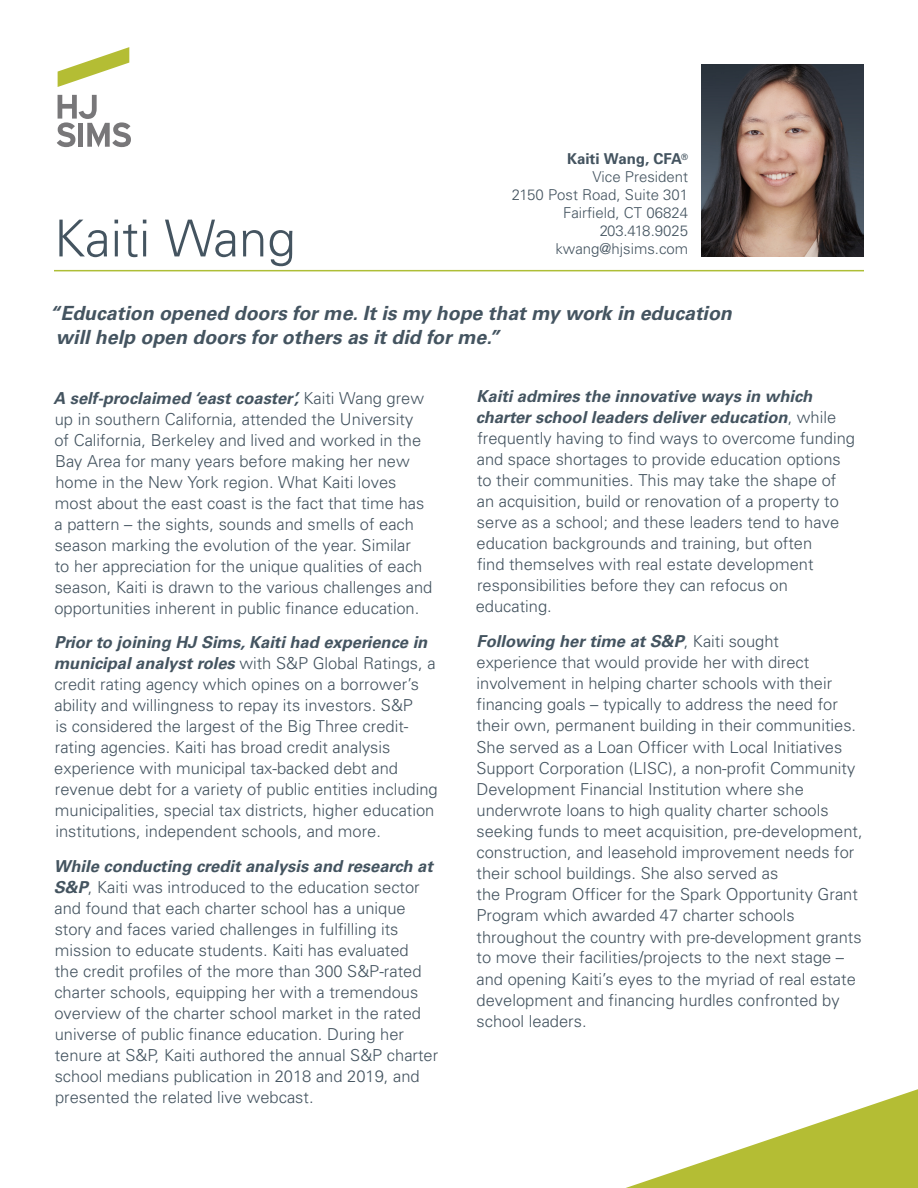
<style>
.page{position:relative;width:918px;height:1188px;background:#fff}
.page>*{position:absolute;margin:0;border:0;box-sizing:border-box;transform-origin:0 0}
.PageTitle{font:300 51px "Univers";color:#445460}
.Text{font:italic 700 19.5px/24px "Univers LT Pro 65";color:#445460}
.Text-2{font:300 16.5px/21px "Univers";color:#445460}
.Text-3{font:300 15px/18px "Univers";color:#445460;text-align:right}
.s1{font-weight:700}
.s2{font-family:"Univers LT Pro 65";font-weight:700;font-style:italic}
.s3{font-family:"Univers LT Std"}
</style>
<div class="page">
<svg style="left:58px;top:47px;width:71px;height:40px"></svg>
<svg style="left:57px;top:95px;width:74px;height:52px"></svg>
<hr style="left:54px;top:270px;width:810px;height:1px;background:#aebe36">
<svg style="left:626px;top:1089px;width:292px;height:99px"></svg>
<img style="left:701px;top:65px;width:162px;height:191px">
<p class="PageTitle" style="left:54px;top:208px;width:243px">Kaiti Wang</p>
<p class="Text-3" style="left:512px;top:150px;width:178px"><span class="s1">Kaiti Wang, CFA</span><sup>®<br></sup>Vice President<br>2150 Post Road, Suite 301<br>Fairfield, CT 06824<br>203.418.9025 kwang@hjsims.com</p>
<p class="Text" style="left:56px;top:300px;width:677px;text-indent:-6px">“Education opened doors for me. It is my hope that my work in education will help open doors for others as it did for me.”</p>
<p class="Text-2" style="left:53px;top:387px;width:381px"><span class="s2">A self-proclaimed ‘east coaster’,</span> Kaiti Wang grew up in southern California, attended the University<br>of California, Berkeley and lived and worked in the Bay Area for many years before making her new home in the New York region. What Kaiti loves most about the east coast is the fact that time has a pattern – the sights, sounds and smells of each season marking the evolution of the year. Similar<br>to her appreciation for the unique qualities of each season, Kaiti is drawn to the various challenges and opportunities inherent in public finance education.</p>
<p class="Text-2" style="left:54px;top:632px;width:386px"><span class="s2">Prior to joining HJ Sims, Kaiti had experience in municipal analyst roles</span> with S&amp;P Global Ratings, a credit rating agency which opines on a borrower’s ability and willingness to repay its investors. S&amp;P<br>is considered the largest of the Big Three credit&shy;rating agencies. Kaiti has broad credit analysis experience with municipal tax-backed debt and revenue debt for a variety of public entities including municipalities, special tax districts, higher education institutions, independent schools, and more.</p>
<p class="Text-2" style="left:54px;top:855px;width:386px"><span class="s2">While conducting credit analysis and research at S&amp;P</span>, Kaiti was introduced to the education sector and found that each charter school has a unique story and faces varied challenges in fulfilling its mission to educate students. Kaiti has evaluated<br>the credit profiles of the more than 300 S&amp;P-rated charter schools, equipping her with a tremendous overview of the charter school market in the rated universe of public finance education. During her tenure at S&amp;P, Kaiti authored the annual S&amp;P charter school medians publication in 2018 and 2019, and presented the related live webcast.</p>
<p class="Text-2" style="left:476px;top:386px;width:381px"><span class="s2">Kaiti admires the innovative ways in which charter school leaders deliver education</span>, while frequently having to find ways to overcome funding and space shortages to provide education options to their communities. This may take the shape of an acquisition, build or renovation of a property to serve as a school; and these leaders tend to have education backgrounds and training, but often<br>find themselves with real estate development responsibilities before they can refocus on educating.</p>
<p class="Text-2" style="left:477px;top:631px;width:388px"><span class="s2">Following her time at S&amp;P</span>, Kaiti sought experience that would provide her with direct involvement in helping charter schools with their financing goals – typically to address the need for their own, permanent building in their communities.<br>She served as a Loan Officer with Local Initiatives Support Corporation (LISC), a non-profit Community Development Financial Institution where she underwrote loans to high quality charter schools seeking funds to meet acquisition, pre-development, construction, and leasehold improvement needs for their school buildings. She also served as<br>the Program Officer for the Spark Opportunity Grant Program which awarded 47 charter schools throughout the country with pre-development grants to move their facilities<span class="s3">/</span>projects to the next stage –</p>
<p class="Text-2" style="left:477px;top:968px;width:381px">and opening Kaiti’s eyes to the myriad of real estate development and financing hurdles confronted by school leaders.</p>
</div>
